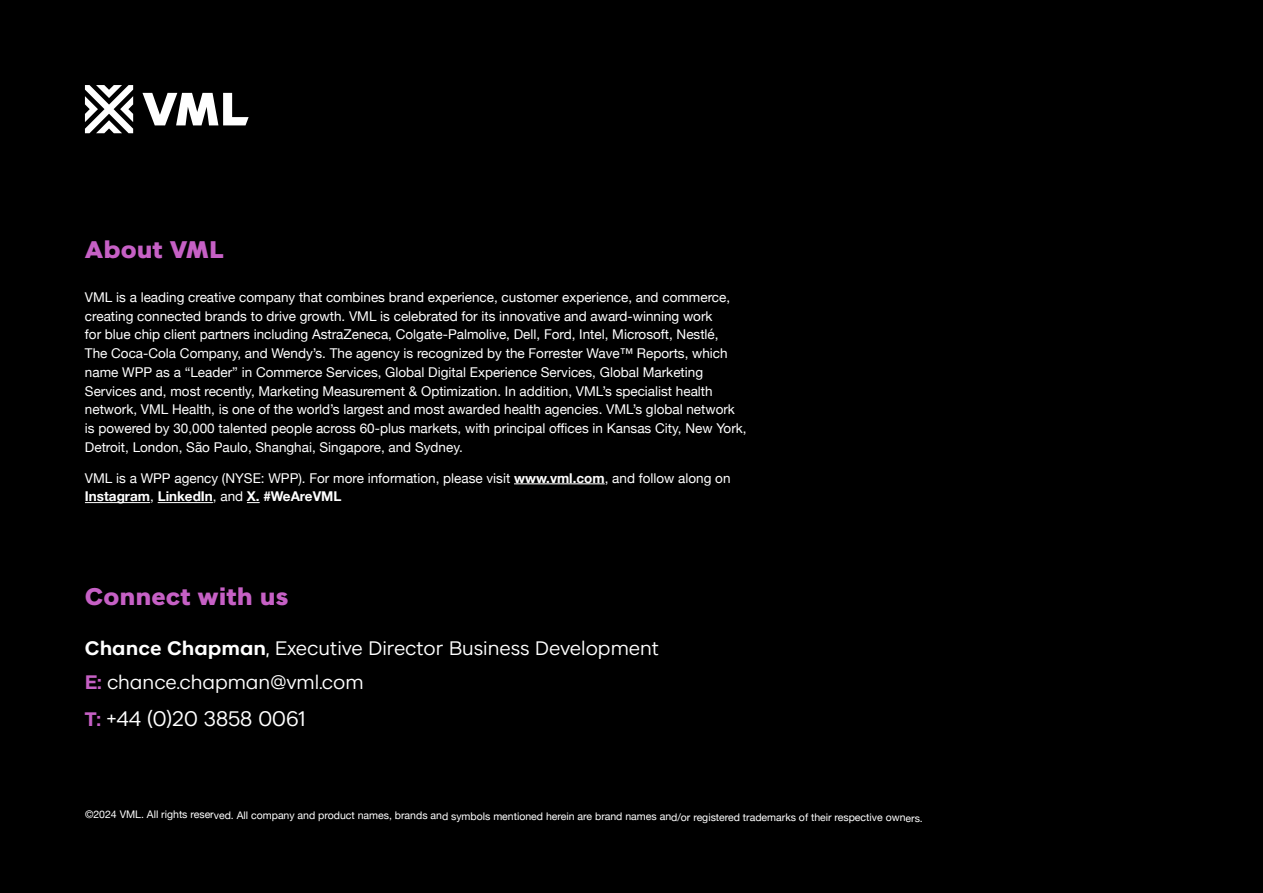
<style>
.page{position:relative;width:1263px;height:893px;background:#000}
.page>*{position:absolute;margin:0;border:0;box-sizing:border-box;transform-origin:0 0}
.t1{font:900 24px "Snowflake Sans";color:#c660c5}
.t2{font:21px "Snowflake Sans";color:#fff}
.t3{font:19.5px/34.5px "Snowflake Sans";color:#fff}
.t4{font:13.5px/18.8px "Helvetica Neue";color:#fff}
.t5{font:10.5px "Helvetica Neue";letter-spacing:-.005em;color:#fff}
.s1{font-weight:700}
.s2{font-weight:700;color:#c660c5}
.s3{font-weight:700;font-size:19.5px;color:#c660c5}
</style>
<div class="page">
<hr style="left:514px;top:483px;width:91px;height:1px;background:#fff">
<hr style="left:85px;top:502px;width:65px;height:1px;background:#fff">
<hr style="left:158px;top:502px;width:55px;height:1px;background:#fff">
<svg style="left:247px;top:502px;width:13px;height:1px"></svg>
<svg style="left:85px;top:85px;width:164px;height:48px"></svg>
<h1 class="t1" style="left:85px;top:235px;width:140px">About VML</h1>
<p class="t4" style="left:85px;top:288px;width:663px">VML is a leading creative company that combines brand experience, customer experience, and commerce, creating connected brands to drive growth. VML is celebrated for its innovative and award-winning work<br>for blue chip client partners including AstraZeneca, Colgate-Palmolive, Dell, Ford, Intel, Microsoft, Nestlé,<br>The Coca-Cola Company, and Wendy’s. The agency is recognized by the Forrester Wave™ Reports, which name WPP as a “Leader” in Commerce Services, Global Digital Experience Services, Global Marketing Services and, most recently, Marketing Measurement &amp; Optimization. In addition, VML’s specialist health network, VML Health, is one of the world’s largest and most awarded health agencies. VML’s global network is powered by 30,000 talented people across 60-plus markets, with principal offices in Kansas City, New York, Detroit, London, São Paulo, Shanghai, Singapore, and Sydney.</p>
<p class="t4" style="left:85px;top:469px;width:647px">VML is a WPP agency (NYSE: WPP). For more information, please visit <span class="s1">www.vml.com</span>, and follow along on<br><span class="s1">Instagram</span>, <span class="s1">LinkedIn</span>, and <span class="s1">X. #WeAreVML</span></p>
<h1 class="t1" style="left:85px;top:582px;width:205px">Connect with us</h1>
<h3 class="t3" style="left:85px;top:630px;width:576px"><span class="s1">Chance Chapman</span>, Executive Director Business Development<br><span class="s2">E:</span> chance.chapman@vml.com</h3>
<h2 class="t2" style="left:85px;top:706px;width:222px"><span class="s3">T:</span> +44 (0)20 3858 0061</h2>
<p class="t5" style="left:85px;top:808px;width:839px">©2024 VML. All rights reserved. All company and product names, brands and symbols mentioned herein are brand names and/or registered trademarks of their respective owners.</p>
</div>
